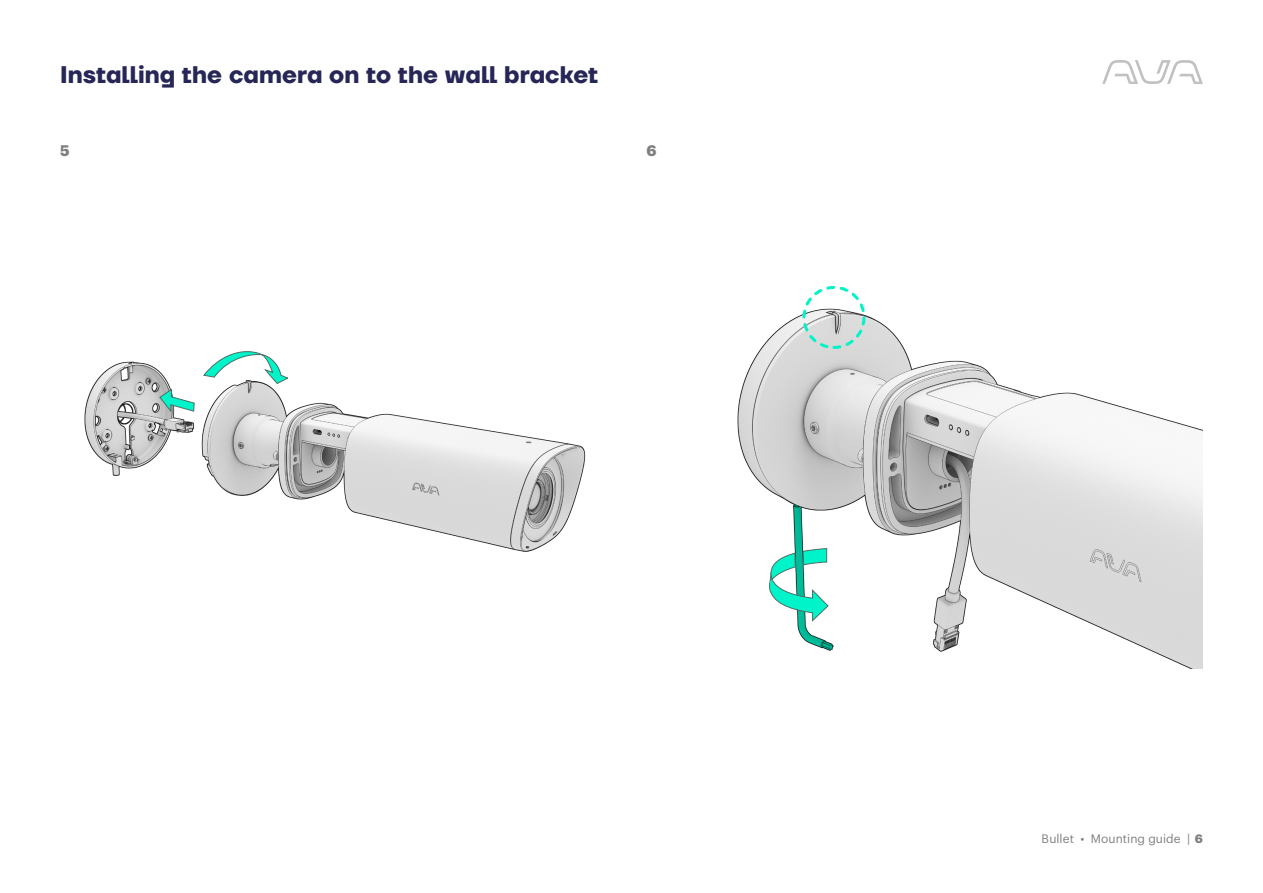
<style>
.page{position:relative;width:1263px;height:893px;background:#fff}
.page>*{position:absolute;margin:0;border:0;box-sizing:border-box;transform-origin:0 0}
.t1{font:700 24px "TT Firs Neue";color:#262657}
.t2{font:700 15px "Graphik";color:#7f7f81}
.t3{font:12px "Graphik";letter-spacing:.005em;color:#7f7f81}
.s1{font-weight:700}
</style>
<div class="page">
<svg style="left:1102px;top:60px;width:101px;height:24px"></svg>
<img style="left:737px;top:285px;width:466px;height:383px">
<img style="left:84px;top:361px;width:502px;height:191px">
<svg style="left:159px;top:389px;width:36px;height:23px"></svg>
<svg style="left:203px;top:351px;width:85px;height:33px"></svg>
<div style="left:802px;top:286px;width:64px;height:63px;border:3px dashed #00f4c8;border-radius:50%"></div>
<svg style="left:769px;top:548px;width:60px;height:73px"></svg>
<p class="t1" style="left:60px;top:58px;width:540px">Installing the camera on to the wall bracket</p>
<p class="t2" style="left:60px;top:139px;width:11px">5</p>
<p class="t2" style="left:646px;top:139px;width:12px">6</p>
<p class="t3" style="left:1042px;top:829px;width:163px">Bullet • Mounting guide | <span class="s1">6</span></p>
</div>
